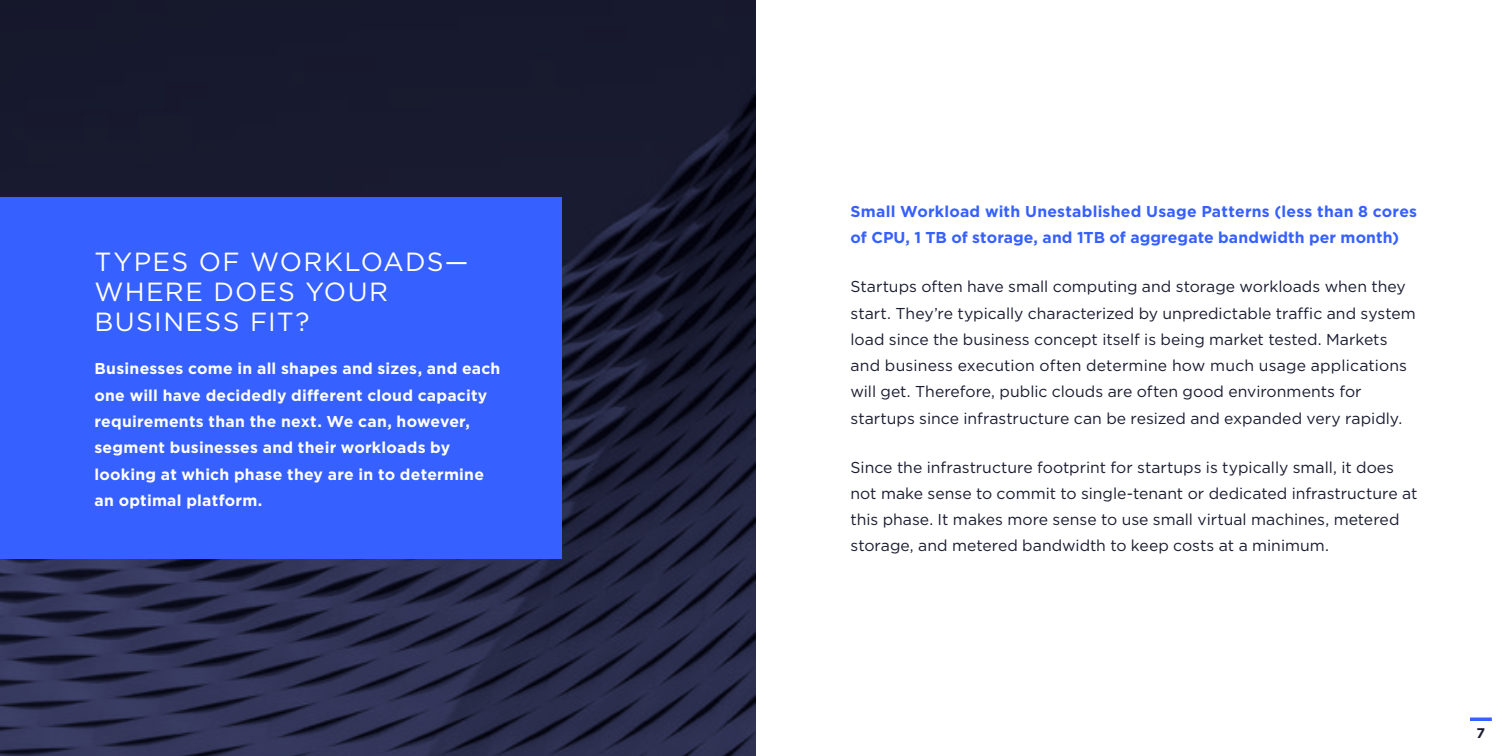
<style>
.page{position:relative;width:1512px;height:756px;background:#fff}
.page>*{position:absolute;margin:0;border:0;box-sizing:border-box;transform-origin:0 0}
.t1{font:26.25px/29.8px "Gotham";letter-spacing:.055em;color:#fff}
.t2{font:15.75px/26.2px "Gotham";color:#1a1c30}
.t3{font:700 15.75px/26.2px "Gotham";letter-spacing:.015em;color:#fff}
.t4{font:700 15.75px/26.2px "Gotham";letter-spacing:.01em;color:#3660ff}
.t5{font:700 14px "Gotham";color:#1a1c30}
</style>
<div class="page">
<hr style="left:1470px;top:718px;width:22px;height:3px;background:#3660ff">
<svg style="left:0;top:0;width:756px;height:756px;background:#1f213a"></svg>
<div style="left:1px;top:197px;width:561px;height:362px;background:#3660ff"></div>
<h1 class="t1" style="left:94px;top:247px;width:376px">TYPES OF WORKLOADS—<br>WHERE DOES YOUR<br>BUSINESS FIT?</h1>
<p class="t3" style="left:94px;top:356px;width:407px">Businesses come in all shapes and sizes, and each one will have decidedly different cloud capacity requirements than the next. We can, however, segment businesses and their workloads by looking at which phase they are in to determine an optimal platform.</p>
<p class="t4" style="left:850px;top:198px;width:568px">Small Workload with Unestablished Usage Patterns (less than 8 cores of CPU, 1 TB of storage, and 1TB of aggregate bandwidth per month)</p>
<p class="t2" style="left:850px;top:273px;width:567px">Startups often have small computing and storage workloads when they start. They’re typically characterized by unpredictable traffic and system load since the business concept itself is being market tested. Markets and business execution often determine how much usage applications will get. Therefore, public clouds are often good environments for startups since infrastructure can be resized and expanded very rapidly.</p>
<p class="t2" style="left:850px;top:454px;width:568px">Since the infrastructure footprint for startups is typically small, it does not make sense to commit to single-tenant or dedicated infrastructure at this phase. It makes more sense to use small virtual machines, metered storage, and metered bandwidth to keep costs at a minimum.</p>
<p class="t5" style="left:1477px;top:723px;width:10px">7</p>
</div>
